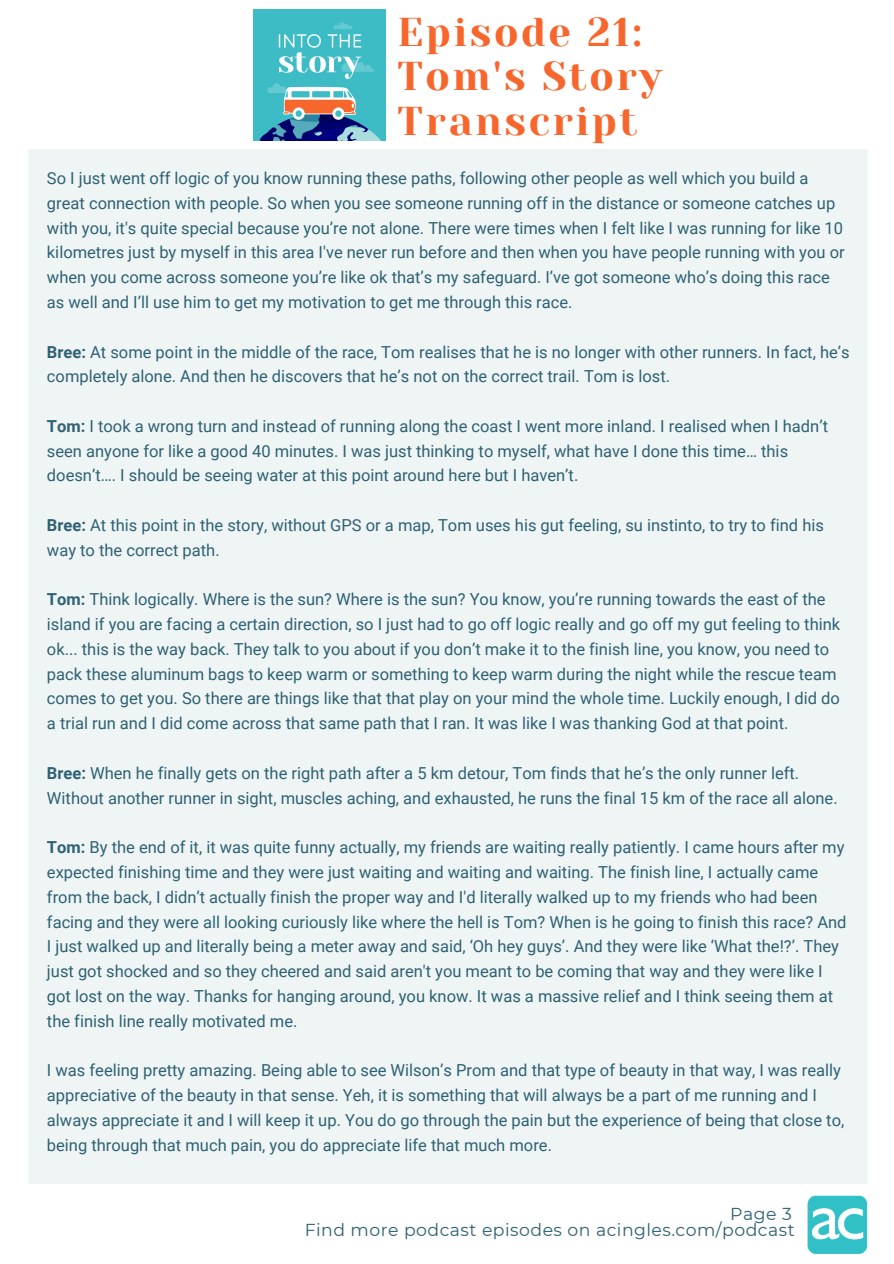
<style>
.page{position:relative;width:894px;height:1264px;background:#fff}
.page>*{position:absolute;margin:0;border:0;box-sizing:border-box;transform-origin:0 0}
.t1{font:40.05px "Yeseva One";letter-spacing:.065em;color:#f7662c}
.t2{font:17.25px "Montserrat";letter-spacing:.03em;color:#2e6173}
.t3{font:16.5px/24.8px "Roboto";color:#2e6173}
.s1{font-weight:700}
</style>
<div class="page">
<img style="left:253px;top:9px;width:132px;height:132px">
<div style="left:28px;top:149px;width:839px;height:1034px;background:#eff5f5"></div>
<img style="left:745px;top:1132px;width:123px;height:122px">
<p class="t1" style="left:397px;top:9px;width:246px">Episode 21:</p>
<p class="t1" style="left:397px;top:54px;width:266px">Tom's Story</p>
<p class="t1" style="left:397px;top:98px;width:241px">Transcript</p>
<p class="t3" style="left:47px;top:166px;width:799px">So I just went off logic of you know running these paths, following other people as well which you build a great connection with people. So when you see someone running off in the distance or someone catches up with you, it's quite special because you’re not alone. There were times when I felt like I was running for like 10 kilometres just by myself in this area I've never run before and then when you have people running with you or when you come across someone you’re like ok that’s my safeguard. I’ve got someone who’s doing this race as well and I’ll use him to get my motivation to get me through this race.</p>
<p class="t3" style="left:47px;top:339px;width:804px"><span class="s1">Bree:</span> At some point in the middle of the race, Tom realises that he is no longer with other runners. In fact, he’s completely alone. And then he discovers that he’s not on the correct trail. Tom is lost.</p>
<p class="t3" style="left:47px;top:414px;width:782px"><span class="s1">Tom:</span> I took a wrong turn and instead of running along the coast I went more inland. I realised when I hadn’t seen anyone for like a good 40 minutes. I was just thinking to myself, what have I done this time… this doesn’t…. I should be seeing water at this point around here but I haven’t.</p>
<p class="t3" style="left:47px;top:513px;width:778px"><span class="s1">Bree:</span> At this point in the story, without GPS or a map, Tom uses his gut feeling, su instinto, to try to find his way to the correct path.</p>
<p class="t3" style="left:47px;top:587px;width:794px"><span class="s1">Tom:</span> Think logically. Where is the sun? Where is the sun? You know, you’re running towards the east of the island if you are facing a certain direction, so I just had to go off logic really and go off my gut feeling to think ok... this is the way back. They talk to you about if you don’t make it to the finish line, you know, you need to pack these aluminum bags to keep warm or something to keep warm during the night while the rescue team comes to get you. So there are things like that that play on your mind the whole time. Luckily enough, I did do a trial run and I did come across that same path that I ran. It was like I was thanking God at that point.</p>
<p class="t3" style="left:47px;top:760px;width:792px"><span class="s1">Bree:</span> When he finally gets on the right path after a 5 km detour, Tom finds that he’s the only runner left.<br>Without another runner in sight, muscles aching, and exhausted, he runs the final 15 km of the race all alone.</p>
<p class="t3" style="left:47px;top:835px;width:800px"><span class="s1">Tom:</span> By the end of it, it was quite funny actually, my friends are waiting really patiently. I came hours after my expected finishing time and they were just waiting and waiting and waiting. The finish line, I actually came from the back, I didn’t actually finish the proper way and I'd literally walked up to my friends who had been facing and they were all looking curiously like where the hell is Tom? When is he going to finish this race? And I just walked up and literally being a meter away and said, ‘Oh hey guys’. And they were like ‘What the!?’. They just got shocked and so they cheered and said aren't you meant to be coming that way and they were like I got lost on the way. Thanks for hanging around, you know. It was a massive relief and I think seeing them at the finish line really motivated me.</p>
<p class="t3" style="left:47px;top:1058px;width:798px">I was feeling pretty amazing. Being able to see Wilson’s Prom and that type of beauty in that way, I was really appreciative of the beauty in that sense. Yeh, it is something that will always be a part of me running and I always appreciate it and I will keep it up. You do go through the pain but the experience of being that close to, being through that much pain, you do appreciate life that much more.</p>
<p class="t2" style="left:730px;top:1203px;width:63px">Page 3</p>
<p class="t2" style="left:304px;top:1219px;width:491px">Find more podcast episodes on acingles.com/podcast</p>
</div>
